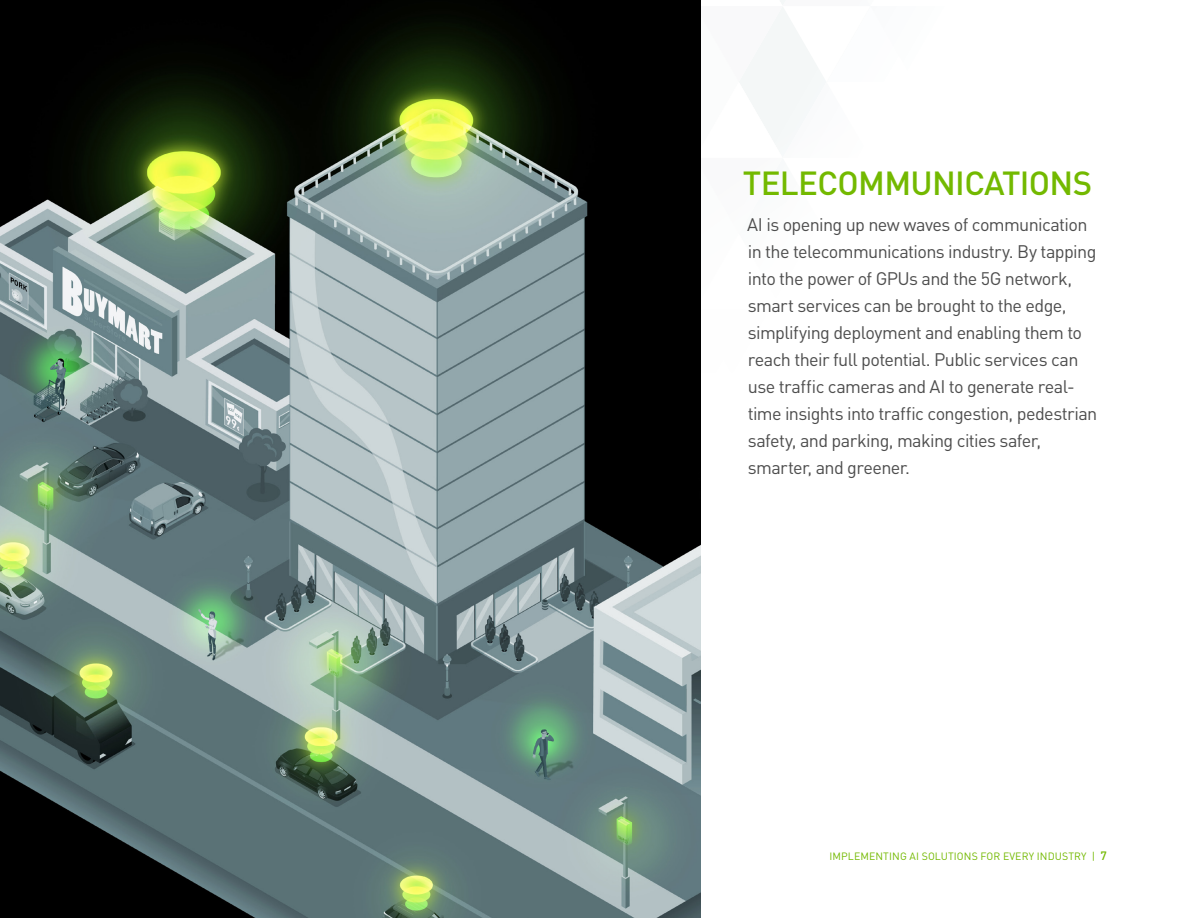
<style>
.page{position:relative;width:1188px;height:918px;background:#fff}
.page>*{position:absolute;margin:0;border:0;box-sizing:border-box;transform-origin:0 0}
.body_copy_grey{font:500 33px "DIN Pro";letter-spacing:-.02em;color:#73b900}
.body_copy_grey-2{font:18px/27px "DIN Pro";letter-spacing:-.035em;color:#4d4d4d}
.t1{font:10.5px "DIN Pro";letter-spacing:.01em;color:#73b900}
.s1{font-weight:500;font-size:12px}
</style>
<div class="page">
<svg style="left:740px;top:0;width:78px;height:143px"></svg>
<img style="left:0;top:0;width:701px;height:918px">
<p class="body_copy_grey" style="left:743px;top:160px;width:351px">TELECOMMUNICATIONS</p>
<p class="body_copy_grey-2" style="left:747px;top:210px;width:352px">AI is opening up new waves of communication in the telecommunications industry. By tapping into the power of GPUs and the 5G network, smart services can be brought to the edge, simplifying deployment and enabling them to reach their full potential. Public services can use traffic cameras and AI to generate real&shy;time insights into traffic congestion, pedestrian safety, and parking, making cities safer, smarter, and greener.</p>
<p class="t1" style="left:829px;top:849px;width:279px">IMPLEMENTING AI SOLUTIONS FOR EVERY INDUSTRY | <span class="s1">7</span></p>
</div>
